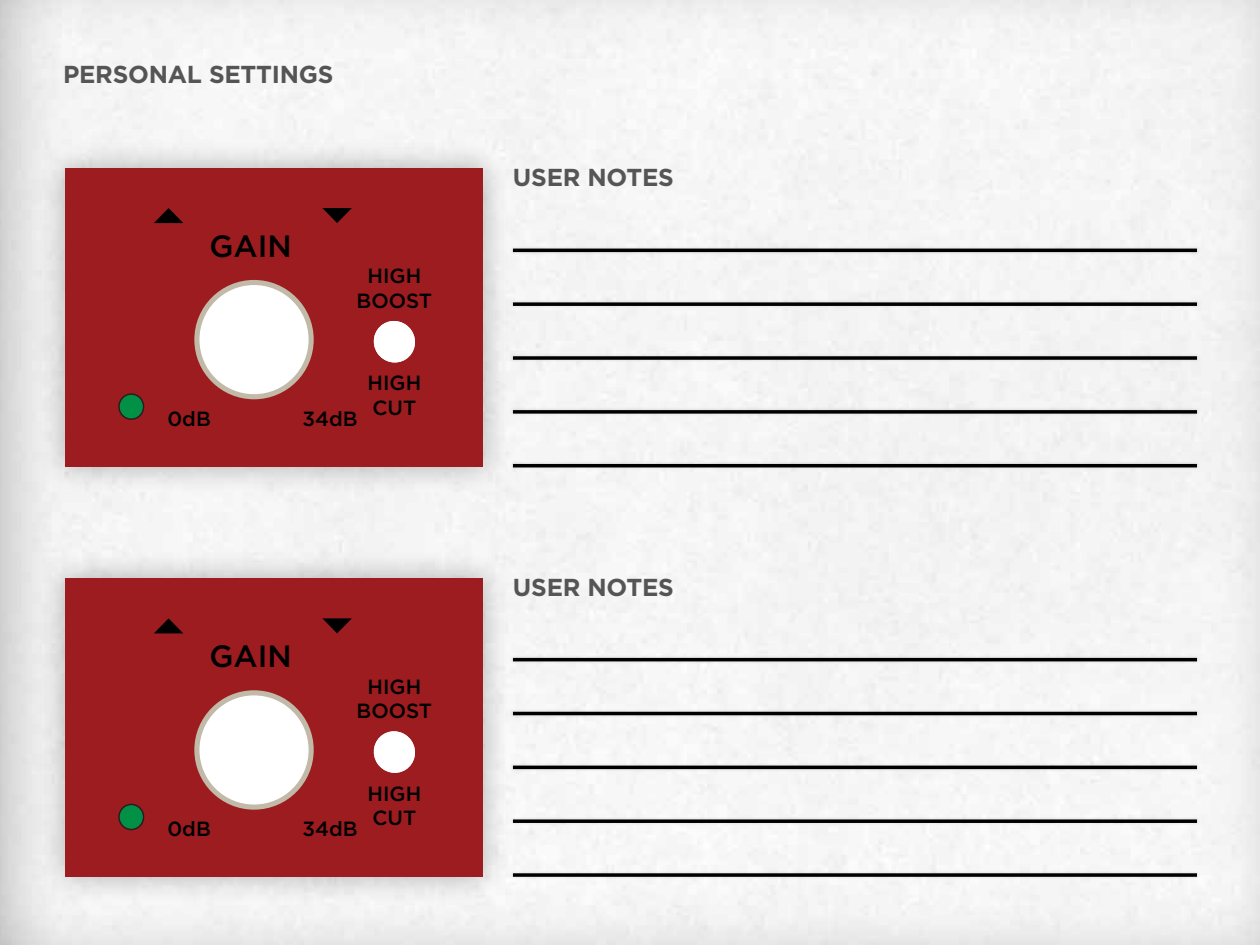
<style>
.page{position:relative;width:1260px;height:945px;background:#fff}
.page>*{position:absolute;margin:0;border:0;box-sizing:border-box;transform-origin:0 0}
.t1{font:500 30.8px "Gotham";color:#000}
.t2{font:700 24.5px "Gotham";letter-spacing:-.01em;color:#555556}
.t3{font:500 20.65px/24.5px "Gotham";color:#000;text-align:center}
</style>
<div class="page">
<div style="left:37px;top:140px;width:474px;height:355px;background:#000;opacity:.3"></div>
<div style="left:65px;top:168px;width:418px;height:298px;background:#9c1c1f"></div>
<div style="left:197px;top:282px;width:114px;height:115px;background:#fff;border-radius:50%"></div>
<div style="left:194px;top:280px;width:120px;height:119px;border:5px solid #c2baa8;border-radius:50%"></div>
<svg style="left:154px;top:208px;width:29px;height:15px"></svg>
<svg style="left:322px;top:208px;width:30px;height:15px"></svg>
<svg style="left:119px;top:394px;width:24px;height:25px"></svg>
<div style="left:118px;top:393px;width:26px;height:27px;border:1px solid #241f21;border-radius:50%"></div>
<svg style="left:373px;top:321px;width:42px;height:42px"></svg>
<div style="left:37px;top:550px;width:474px;height:356px;background:#000;opacity:.3"></div>
<div style="left:65px;top:579px;width:418px;height:298px;background:#9c1c1f"></div>
<div style="left:197px;top:693px;width:114px;height:114px;background:#fff;border-radius:50%"></div>
<div style="left:194px;top:690px;width:120px;height:120px;border:5px solid #c2baa8;border-radius:50%"></div>
<svg style="left:154px;top:618px;width:29px;height:15px"></svg>
<svg style="left:322px;top:618px;width:30px;height:15px"></svg>
<svg style="left:119px;top:805px;width:24px;height:24px"></svg>
<div style="left:118px;top:804px;width:26px;height:26px;border:1px solid #241f21;border-radius:50%"></div>
<svg style="left:373px;top:731px;width:42px;height:42px"></svg>
<div style="left:510px;top:246px;width:691px;height:9px;background:#000;opacity:.14"></div>
<hr style="left:513px;top:249px;width:684px;height:3px;background:#000">
<div style="left:510px;top:655px;width:691px;height:9px;background:#000;opacity:.14"></div>
<hr style="left:513px;top:658px;width:684px;height:3px;background:#000">
<div style="left:510px;top:300px;width:691px;height:8px;background:#eaeaea"></div>
<svg style="left:513px;top:302px;width:684px;height:4px;background:#1b1b1b"></svg>
<div style="left:510px;top:709px;width:691px;height:9px;background:#000;opacity:.14"></div>
<hr style="left:513px;top:712px;width:684px;height:3px;background:#000">
<div style="left:510px;top:353px;width:691px;height:9px;background:#eaeaea"></div>
<svg style="left:513px;top:356px;width:684px;height:4px;background:#1b1b1b"></svg>
<div style="left:510px;top:763px;width:691px;height:9px;background:#000;opacity:.14"></div>
<hr style="left:513px;top:766px;width:684px;height:3px;background:#000">
<div style="left:510px;top:407px;width:691px;height:9px;background:#ebebeb"></div>
<svg style="left:513px;top:410px;width:684px;height:4px;background:#1b1b1b"></svg>
<div style="left:510px;top:817px;width:691px;height:8px;background:#ececec"></div>
<svg style="left:513px;top:819px;width:684px;height:4px;background:#1b1b1b"></svg>
<div style="left:510px;top:461px;width:691px;height:9px;background:#000;opacity:.14"></div>
<hr style="left:513px;top:464px;width:684px;height:3px;background:#000">
<div style="left:510px;top:870px;width:691px;height:9px;background:#ececec"></div>
<svg style="left:513px;top:873px;width:684px;height:4px;background:#1b1b1b"></svg>
<p class="t2" style="left:63px;top:60px;width:272px">PERSONAL SETTINGS</p>
<h1 class="t1" style="left:209px;top:228px;width:84px">GAIN</h1>
<p class="t3" style="left:357px;top:263px;width:77px">HIGH<br>BOOST</p>
<p class="t3" style="left:167px;top:406px;width:45px">0dB</p>
<p class="t3" style="left:302px;top:406px;width:57px">34dB</p>
<p class="t3" style="left:368px;top:370px;width:55px;text-align:left">HIGH<br>CUT</p>
<h1 class="t1" style="left:209px;top:639px;width:84px">GAIN</h1>
<p class="t3" style="left:357px;top:674px;width:77px">HIGH<br>BOOST</p>
<p class="t3" style="left:167px;top:816px;width:45px">0dB</p>
<p class="t3" style="left:302px;top:816px;width:57px">34dB</p>
<p class="t3" style="left:368px;top:781px;width:55px;text-align:left">HIGH<br>CUT</p>
<p class="t2" style="left:513px;top:163px;width:162px">USER NOTES</p>
<p class="t2" style="left:513px;top:573px;width:162px">USER NOTES</p>
</div>
